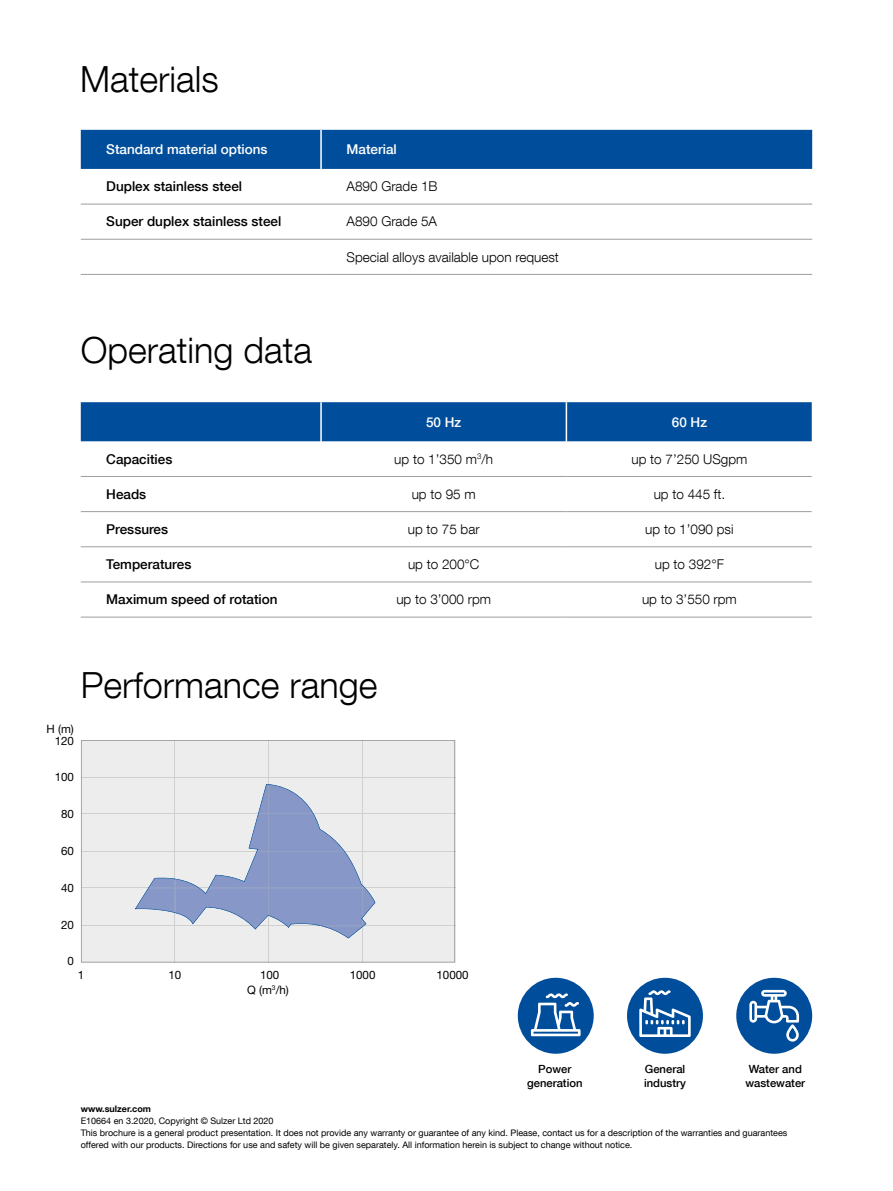
<style>
.page{position:relative;width:893px;height:1191px;background:#fff}
.page>*{position:absolute;margin:0;border:0;box-sizing:border-box;transform-origin:0 0}
.t1{font:300 36px "Helvetica Neue LT Com";color:#000}
.Table_text_center{font:300 13.5px "Helvetica Neue LT Com";color:#000}
.Table_row_title{font:500 13.5px "Helvetica Neue LT Com";color:#000}
.Table_text_left{font:300 13.5px "Helvetica Neue LT Com";color:#000}
.Table_column_title_l{font:500 13.5px "Helvetica Neue LT Com";color:#fff}
.Table_column_title_c{font:500 13.5px "Helvetica Neue LT Com";color:#fff}
.t2{font:11.55px/11.6px "Helvetica Neue LT Com";color:#000;text-align:right}
.Market{font:500 11.25px/13.5px "Helvetica Neue LT Com";color:#000}
.Disclaimer{font:9px/12px "Helvetica Neue LT Com";color:#000}
.URL{font:700 9px "Helvetica Neue LT Com";color:#000}
</style>
<div class="page">
<div style="left:81px;top:130px;width:731px;height:39px;background:#004e9b"></div>
<hr style="left:320px;top:130px;width:2px;height:39px;background:#fff">
<hr style="left:81px;top:204px;width:240px;height:1px;background:#9d9d9c">
<hr style="left:321px;top:204px;width:491px;height:1px;background:#9d9d9c">
<hr style="left:81px;top:239px;width:240px;height:1px;background:#9d9d9c">
<hr style="left:321px;top:239px;width:491px;height:1px;background:#9d9d9c">
<hr style="left:81px;top:274px;width:240px;height:1px;background:#9d9d9c">
<hr style="left:321px;top:274px;width:491px;height:1px;background:#9d9d9c">
<div style="left:81px;top:402px;width:731px;height:39px;background:#004e9b"></div>
<hr style="left:320px;top:402px;width:2px;height:39px;background:#fff">
<hr style="left:566px;top:402px;width:1px;height:39px;background:#fff">
<hr style="left:81px;top:476px;width:240px;height:1px;background:#9d9d9c">
<hr style="left:321px;top:476px;width:245px;height:1px;background:#9d9d9c">
<hr style="left:566px;top:476px;width:246px;height:1px;background:#9d9d9c">
<hr style="left:81px;top:511px;width:240px;height:1px;background:#9d9d9c">
<hr style="left:321px;top:511px;width:245px;height:1px;background:#9d9d9c">
<hr style="left:566px;top:511px;width:246px;height:1px;background:#9d9d9c">
<hr style="left:81px;top:546px;width:240px;height:1px;background:#9d9d9c">
<hr style="left:321px;top:546px;width:245px;height:1px;background:#9d9d9c">
<hr style="left:566px;top:546px;width:246px;height:1px;background:#9d9d9c">
<hr style="left:81px;top:581px;width:240px;height:1px;background:#9d9d9c">
<hr style="left:321px;top:581px;width:245px;height:1px;background:#9d9d9c">
<hr style="left:566px;top:581px;width:246px;height:1px;background:#9d9d9c">
<hr style="left:81px;top:617px;width:240px;height:1px;background:#9d9d9c">
<hr style="left:321px;top:617px;width:245px;height:1px;background:#9d9d9c">
<hr style="left:566px;top:617px;width:246px;height:1px;background:#9d9d9c">
<div style="left:518px;top:977px;width:76px;height:76px;background:#004e9b;border-radius:50%"></div>
<svg style="left:531px;top:993px;width:50px;height:43px"></svg>
<div style="left:627px;top:977px;width:76px;height:76px;background:#004e9b;border-radius:50%"></div>
<svg style="left:639px;top:990px;width:52px;height:47px"></svg>
<div style="left:736px;top:977px;width:76px;height:76px;background:#004e9b;border-radius:50%"></div>
<svg style="left:749px;top:990px;width:50px;height:51px"></svg>
<svg style="left:81px;top:740px;width:374px;height:222px;background:#e9e9e9"></svg>
<svg style="left:135px;top:784px;width:240px;height:154px;background:#bfc7db"></svg>
<p class="t1" style="left:80px;top:57px;width:140px">Materials</p>
<p class="Table_column_title_l" style="left:106px;top:141px;width:163px">Standard material options</p>
<p class="Table_column_title_l" style="left:347px;top:141px;width:52px">Material</p>
<p class="Table_row_title" style="left:106px;top:178px;width:137px">Duplex stainless steel</p>
<p class="Table_text_left" style="left:347px;top:178px;width:93px">A890 Grade 1B</p>
<p class="Table_row_title" style="left:106px;top:213px;width:177px">Super duplex stainless steel</p>
<p class="Table_text_left" style="left:347px;top:213px;width:92px">A890 Grade 5A</p>
<p class="Table_text_left" style="left:347px;top:248px;width:214px">Special alloys available upon request</p>
<p class="t1" style="left:81px;top:328px;width:233px">Operating data</p>
<p class="Table_column_title_c" style="left:426px;top:413px;width:37px">50 Hz</p>
<p class="Table_column_title_c" style="left:672px;top:413px;width:37px">60 Hz</p>
<p class="Table_row_title" style="left:106px;top:451px;width:68px">Capacities</p>
<p class="Table_text_center" style="left:394px;top:450px;width:100px">up to 1’350 m<sup>3</sup>/h</p>
<p class="Table_text_center" style="left:631px;top:450px;width:117px">up to 7’250 USgpm</p>
<p class="Table_row_title" style="left:106px;top:486px;width:42px">Heads</p>
<p class="Table_text_center" style="left:412px;top:486px;width:66px">up to 95 m</p>
<p class="Table_text_center" style="left:654px;top:486px;width:73px">up to 445 ft.</p>
<p class="Table_row_title" style="left:106px;top:521px;width:63px">Pressures</p>
<p class="Table_text_center" style="left:408px;top:521px;width:73px">up to 75 bar</p>
<p class="Table_text_center" style="left:645px;top:521px;width:90px">up to 1’090 psi</p>
<p class="Table_row_title" style="left:106px;top:556px;width:87px">Temperatures</p>
<p class="Table_text_center" style="left:408px;top:556px;width:73px">up to 200°C</p>
<p class="Table_text_center" style="left:655px;top:556px;width:71px">up to 392°F</p>
<p class="Table_row_title" style="left:106px;top:591px;width:173px">Maximum speed of rotation</p>
<p class="Table_text_center" style="left:396px;top:591px;width:96px">up to 3’000 rpm</p>
<p class="Table_text_center" style="left:642px;top:591px;width:96px">up to 3’550 rpm</p>
<p class="t2" style="left:47px;top:723px;width:29px">H (m)<br>120</p>
<p class="t1" style="left:81px;top:663px;width:298px">Performance range</p>
<p class="t2" style="left:55px;top:771px;width:21px">100</p>
<p class="t2" style="left:61px;top:808px;width:14px">80</p>
<p class="t2" style="left:61px;top:845px;width:14px">60</p>
<p class="t2" style="left:61px;top:882px;width:14px">40</p>
<p class="t2" style="left:61px;top:919px;width:14px">20</p>
<p class="t2" style="left:68px;top:955px;width:8px">0</p>
<p class="t2" style="left:169px;top:969px;width:14px">10</p>
<p class="t2" style="left:247px;top:967px;width:43px;line-height:14.9px;text-align:center">100<br>Q (m<sup>3</sup>/h)</p>
<p class="t2" style="left:78px;top:969px;width:8px">1</p>
<p class="t2" style="left:350px;top:969px;width:27px">1000</p>
<p class="t2" style="left:436px;top:969px;width:34px">10000</p>
<p class="Market" style="left:527px;top:1062px;width:57px;text-align:center">Power generation</p>
<p class="Market" style="left:644px;top:1062px;width:43px">General industry</p>
<p class="Market" style="left:745px;top:1062px;width:61px">Water and wastewater</p>
<p class="URL" style="left:81px;top:1103px;width:72px">www.sulzer.com</p>
<p class="Disclaimer" style="left:81px;top:1115px;width:194px">E10664 en 3.2020, Copyright © Sulzer Ltd 2020</p>
<p class="Disclaimer" style="left:81px;top:1127px;width:708px">This brochure is a general product presentation. It does not provide any warranty or guarantee of any kind. Please, contact us for a description of the warranties and guarantees offered with our products. Directions for use and safety will be given separately. All information herein is subject to change without notice.</p>
</div>
